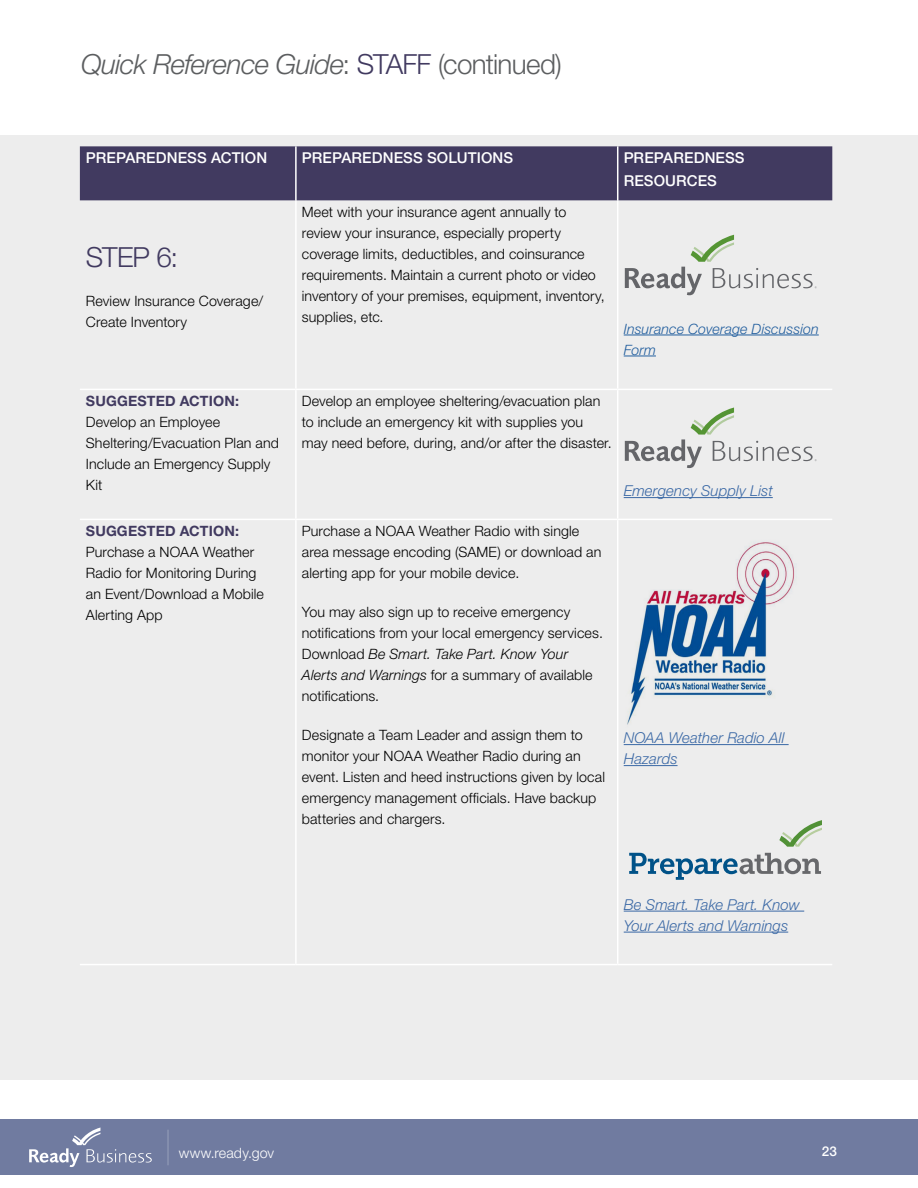
<style>
.page{position:relative;width:918px;height:1188px;background:#fff}
.page>*{position:absolute;margin:0;border:0;box-sizing:border-box;transform-origin:0 0}
.t1{font:italic 300 27.75px "Helvetica Neue LT Std";letter-spacing:-.02em;color:#5c5e60}
.t2{font:300 27.75px "Helvetica Neue LT Std";color:#413a60}
.t3{font:italic 300 15px/21px "Helvetica Neue LT Std";letter-spacing:.005em;color:#3a68a5}
.t4{font:500 15px/22.5px "Helvetica Neue LT Std";letter-spacing:.01em;color:#fff}
.t5{font:300 14.25px/21px "Helvetica Neue LT Std";letter-spacing:.01em;color:#000}
.t6{font:italic 300 14.25px/21px "Helvetica Neue LT Std";letter-spacing:.005em;color:#215e9e}
.t7{font:300 14.25px "Helvetica Neue LT Std";letter-spacing:.01em;color:#fff}
.t8{font:500 13.5px "Helvetica Neue LT Std";color:#fff}
.s1{font-style:normal}
.s2{font-style:normal;color:#413a60}
.s3{font-weight:700;color:#413a60}
.s4{font-style:italic}
</style>
<div class="page">
<div style="left:0;top:1119px;width:918px;height:55px;background:#707ba0"></div>
<svg style="left:29px;top:1128px;width:123px;height:39px"></svg>
<hr style="left:167px;top:1130px;width:2px;height:35px;background:#fff">
<div style="left:0;top:135px;width:918px;height:945px;background:#ededed"></div>
<div style="left:80px;top:146px;width:752px;height:54px;background:#413a60"></div>
<hr style="left:295px;top:146px;width:2px;height:54px;background:#fff">
<hr style="left:617px;top:146px;width:1px;height:54px;background:#fff">
<hr style="left:295px;top:200px;width:2px;height:189px;background:#fff">
<hr style="left:617px;top:200px;width:1px;height:189px;background:#fff">
<hr style="left:295px;top:390px;width:2px;height:129px;background:#fff">
<hr style="left:617px;top:390px;width:1px;height:129px;background:#fff">
<hr style="left:295px;top:520px;width:2px;height:444px;background:#fff">
<hr style="left:617px;top:520px;width:1px;height:444px;background:#fff">
<hr style="left:80px;top:964px;width:216px;height:1px;background:#fff">
<hr style="left:296px;top:964px;width:322px;height:1px;background:#fff">
<hr style="left:618px;top:964px;width:214px;height:1px;background:#fff">
<hr style="left:80px;top:389px;width:216px;height:1px;background:#fff">
<hr style="left:296px;top:389px;width:322px;height:1px;background:#fff">
<hr style="left:618px;top:389px;width:214px;height:1px;background:#fff">
<hr style="left:80px;top:519px;width:216px;height:1px;background:#fff">
<hr style="left:296px;top:519px;width:322px;height:1px;background:#fff">
<hr style="left:618px;top:519px;width:214px;height:1px;background:#fff">
<hr style="left:624px;top:335px;width:195px;height:1px;background:#215e9e">
<hr style="left:624px;top:356px;width:32px;height:1px;background:#215e9e">
<hr style="left:624px;top:497px;width:149px;height:1px;background:#3a68a5">
<hr style="left:624px;top:744px;width:165px;height:1px;background:#3a68a5">
<hr style="left:624px;top:765px;width:54px;height:1px;background:#3a68a5">
<hr style="left:624px;top:911px;width:180px;height:1px;background:#3a68a5">
<hr style="left:624px;top:932px;width:164px;height:1px;background:#3a68a5">
<svg style="left:624px;top:407px;width:193px;height:61px"></svg>
<svg style="left:624px;top:234px;width:193px;height:62px"></svg>
<img style="left:627px;top:542px;width:168px;height:183px">
<svg style="left:779px;top:820px;width:43px;height:27px"></svg>
<svg style="left:629px;top:853px;width:192px;height:27px"></svg>
<h3 class="t1" style="left:81px;top:47px;width:483px">Quick Reference Guide<span class="s1">:</span> <span class="s2">STAFF</span> <span class="s1">(continued)</span></h3>
<p class="t4" style="left:86px;top:146px;width:183px">PREPAREDNESS ACTION</p>
<p class="t4" style="left:302px;top:146px;width:213px">PREPAREDNESS SOLUTIONS</p>
<p class="t4" style="left:624px;top:146px;width:122px">PREPAREDNESS<br>RESOURCES</p>
<p class="t2" style="left:86px;top:240px;width:94px">STEP 6:</p>
<p class="t5" style="left:86px;top:290px;width:179px">Review Insurance Coverage/<br>Create Inventory</p>
<p class="t5" style="left:302px;top:201px;width:304px">Meet with your insurance agent annually to review your insurance, especially property coverage limits, deductibles, and coinsurance requirements. Maintain a current photo or video inventory of your premises, equipment, inventory, supplies, etc.</p>
<p class="t6" style="left:624px;top:318px;width:197px">Insurance Coverage Discussion<br>Form</p>
<p class="t5" style="left:86px;top:390px;width:195px"><span class="s3">SUGGESTED ACTION:<br></span>Develop an Employee<br>Sheltering/Evacuation Plan and<br>Include an Emergency Supply<br>Kit</p>
<p class="t5" style="left:302px;top:390px;width:311px">Develop an employee sheltering/evacuation plan to include an emergency kit with supplies you may need before, during, and/or after the disaster.</p>
<p class="t3" style="left:624px;top:480px;width:151px">Emergency Supply List</p>
<p class="t5" style="left:86px;top:520px;width:180px"><span class="s3">SUGGESTED ACTION:<br></span>Purchase a NOAA Weather<br>Radio for Monitoring During an Event/Download a Mobile<br>Alerting App</p>
<p class="t5" style="left:302px;top:520px;width:301px">Purchase a NOAA Weather Radio with single area message encoding (SAME) or download an alerting app for your mobile device.</p>
<p class="t5" style="left:302px;top:601px;width:303px">You may also sign up to receive emergency notifications from your local emergency services.<br>Download <span class="s4">Be Smart. Take Part. Know Your Alerts and Warnings</span> for a summary of available notifications.</p>
<p class="t5" style="left:302px;top:724px;width:305px">Designate a Team Leader and assign them to monitor your NOAA Weather Radio during an event. Listen and heed instructions given by local emergency management officials. Have backup batteries and chargers.</p>
<p class="t3" style="left:624px;top:727px;width:162px">NOAA Weather Radio All<br>Hazards</p>
<p class="t3" style="left:624px;top:894px;width:178px">Be Smart. Take Part. Know<br>Your Alerts and Warnings</p>
<p class="t7" style="left:179px;top:1144px;width:97px">www.ready.gov</p>
<p class="t8" style="left:822px;top:1144px;width:17px">23</p>
</div>
